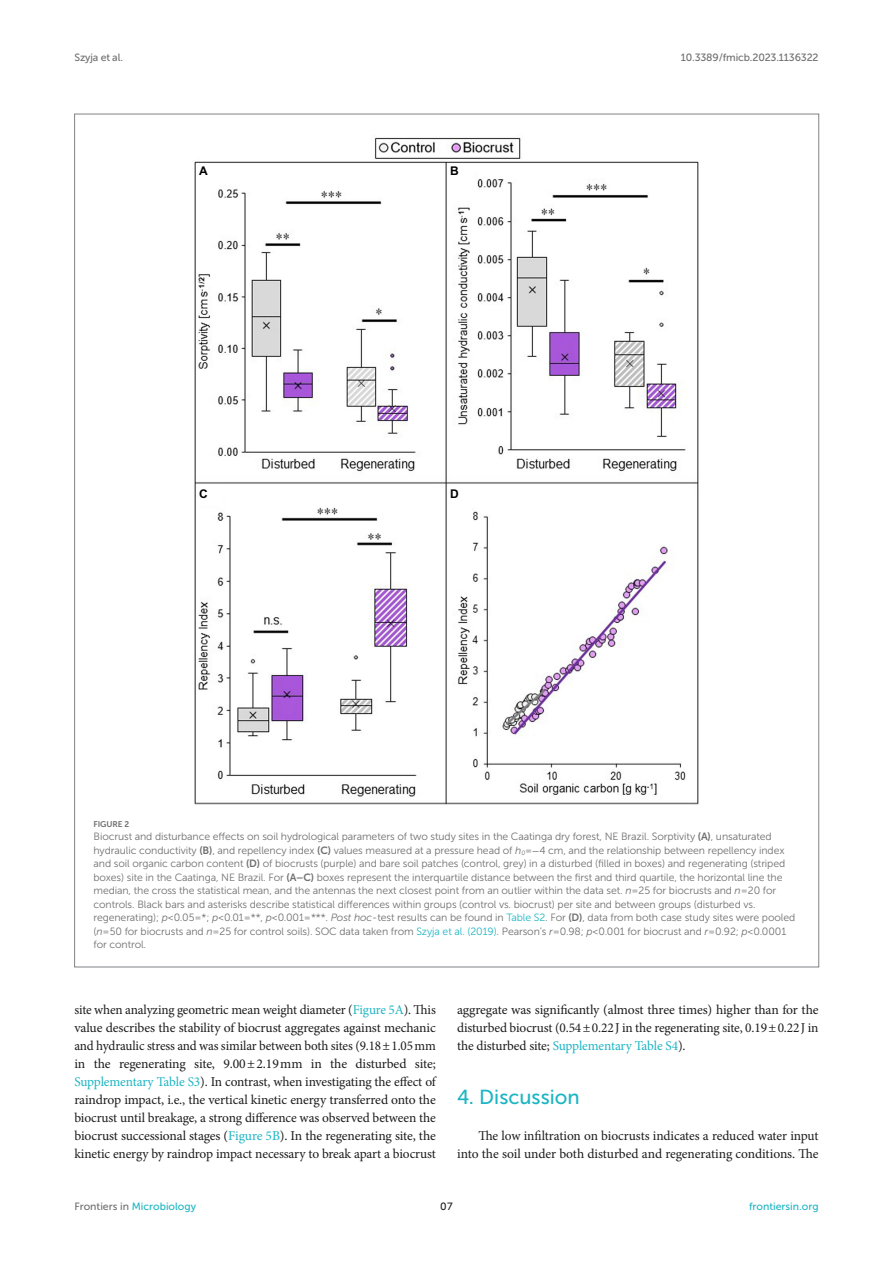
<style>
.page{position:relative;width:893px;height:1263px;background:#fff}
.page>*{position:absolute;margin:0;border:0;box-sizing:border-box;transform-origin:0 0}
.HEAD_1{font:20.25px "Museo Sans 500";color:#1db5c3}
.TEXT{font:13.5px/18px "Minion Pro";letter-spacing:-.01em;color:#1b1c1b;text-align:justify}
.TEXT_FLUSH{font:13.5px/18px "Minion Pro";letter-spacing:-.005em;color:#1b1c1b;text-align:right}
.t1{font:700 12px "Arial";color:#000}
.FIG_LEG{font:10.5px/13.5px "Museo Sans 300";letter-spacing:-.01em;color:#706f70}
.t2{font:10.5px "Museo Sans 500";color:#1db5c3}
.t3{font:10.5px "Museo Sans 500";letter-spacing:-.015em;color:#706f70}
.t4{font:10.5px "Museo Sans 500";color:#1b1c1b}
.FIG_HD{font:8.25px "Museo Sans 700";letter-spacing:-.01em;color:#706f70}
.s1{font-family:"Museo Sans 700"}
.s2{font-style:italic}
.s3{font-family:"STIX General"}
.s4{color:#1db5c3}
.s5{color:#706f70}
</style>
<div class="page">
<img style="left:194px;top:137px;width:505px;height:668px">
<p class="t3" style="left:74px;top:51px;width:50px">Szyja et al.</p>
<p class="t3" style="left:681px;top:51px;width:139px">10.3389/fmicb.2023.1136322</p>
<p class="t1" style="left:199px;top:162px;width:10px">A</p>
<p class="t1" style="left:450px;top:162px;width:10px">B</p>
<p class="t1" style="left:199px;top:485px;width:10px">C</p>
<p class="t1" style="left:450px;top:485px;width:10px">D</p>
<p class="FIG_HD" style="left:94px;top:819px;width:37px">FIGURE 2</p>
<p class="FIG_LEG" style="left:94px;top:830px;width:703px">Biocrust and disturbance effects on soil hydrological parameters of two study sites in the Caatinga dry forest, NE Brazil. Sorptivity <span class="s1">(A)</span>, unsaturated hydraulic conductivity <span class="s1">(B)</span>, and repellency index <span class="s1">(C)</span> values measured at a pressure head of <span class="s2">h</span><sub>0</sub> = <span class="s3">−</span>4 cm, and the relationship between repellency index and soil organic carbon content <span class="s1">(D)</span> of biocrusts (purple) and bare soil patches (control, grey) in a disturbed (filled in boxes) and regenerating (striped boxes) site in the Caatinga, NE Brazil. For <span class="s1">(A–C)</span> boxes represent the interquartile distance between the first and third quartile, the horizontal line the median, the cross the statistical mean, and the antennas the next closest point from an outlier within the data set. <span class="s2">n</span> = 25 for biocrusts and <span class="s2">n</span> = 20 for controls. Black bars and asterisks describe statistical differences within groups (control vs. biocrust) per site and between groups (disturbed vs. regenerating); <span class="s2">p</span> &lt; 0.05 = *; <span class="s2">p</span> &lt; 0.01 = **, <span class="s2">p</span> &lt; 0.001 = ***. <span class="s2">Post hoc</span>-test results can be found in <span class="s4">Table S2</span>. For <span class="s1">(D)</span>, data from both case study sites were pooled (<span class="s2">n</span> = 50 for biocrusts and <span class="s2">n</span> = 25 for control soils). SOC data taken from <span class="s4">Szyja et al. (2019)</span>. Pearson’s <span class="s2">r</span> = 0.98; <span class="s2">p</span> &lt; 0.001 for biocrust and <span class="s2">r</span> = 0.92; <span class="s2">p</span> &lt; 0.0001 for control.</p>
<p class="TEXT" style="left:74px;top:1001px;width:363px">site when analyzing geometric mean weight diameter (<span class="s4">Figure 5A</span>). This value describes the stability of biocrust aggregates against mechanic and hydraulic stress and was similar between both sites (9.18±1.05mm in the regenerating site, 9.00±2.19mm in the disturbed site; <span class="s4">Supplementary Table S3</span>). In contrast, when investigating the effect of raindrop impact, i.e., the vertical kinetic energy transferred onto the biocrust until breakage, a strong difference was observed between the biocrust successional stages (<span class="s4">Figure 5B</span>). In the regenerating site, the kinetic energy by raindrop impact necessary to break apart a biocrust</p>
<p class="TEXT" style="left:457px;top:1001px;width:363px">aggregate was significantly (almost three times) higher than for the disturbed biocrust (0.54±0.22J in the regenerating site, 0.19±0.22J in the disturbed site; <span class="s4">Supplementary Table S4</span>).</p>
<p class="HEAD_1" style="left:457px;top:1086px;width:124px">4. Discussion</p>
<p class="TEXT_FLUSH" style="left:457px;top:1127px;width:363px">The low infiltration on biocrusts indicates a reduced water input into the soil under both disturbed and regenerating conditions. The</p>
<p class="t2" style="left:74px;top:1200px;width:123px"><span class="s5">Frontiers in</span> Microbiology</p>
<p class="t4" style="left:440px;top:1200px;width:14px">07</p>
<p class="t2" style="left:749px;top:1200px;width:71px">frontiersin.org</p>
</div>
